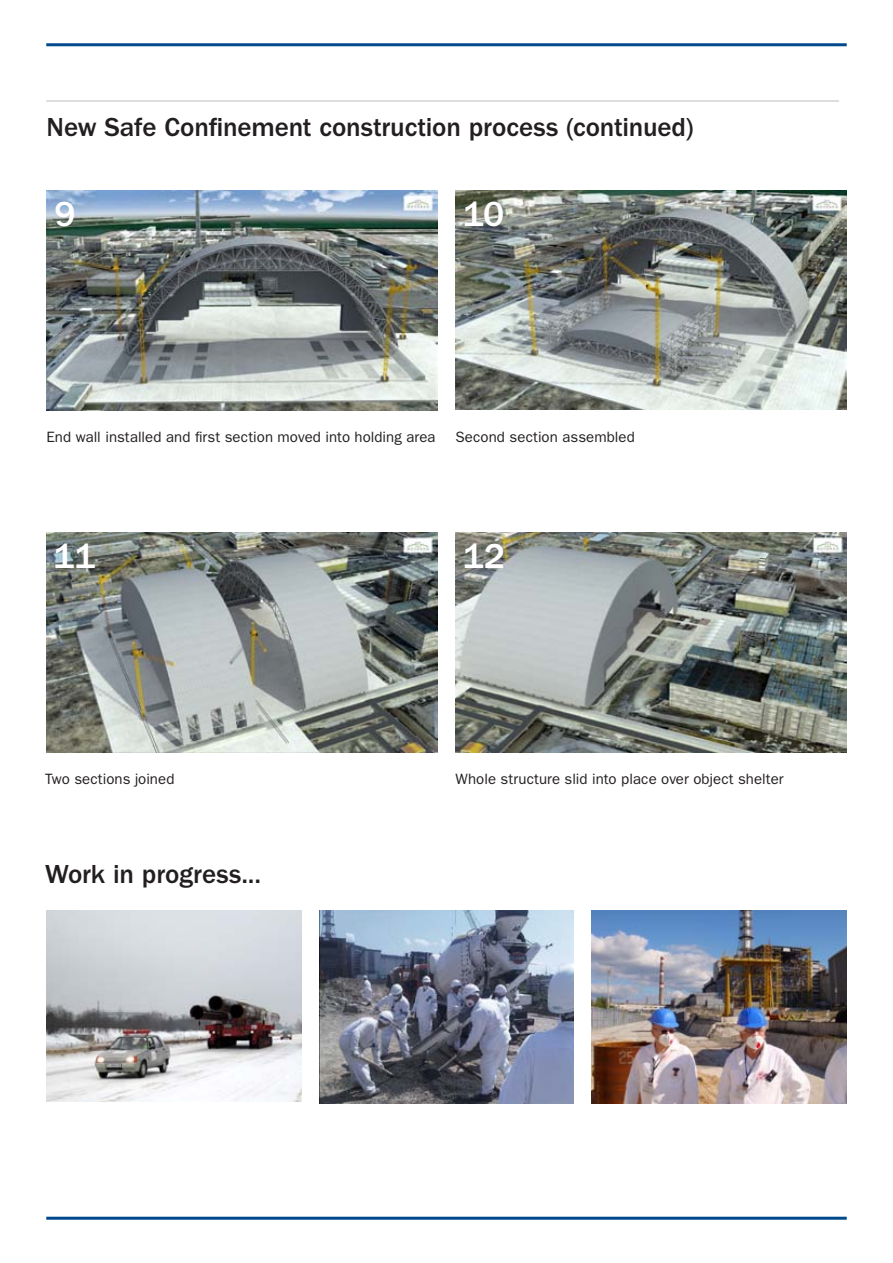
<style>
.page{position:relative;width:893px;height:1263px;background:#fff}
.page>*{position:absolute;margin:0;border:0;box-sizing:border-box;transform-origin:0 0}
.Basic_-_H3_timeline{font:500 36px "ITC Franklin Gothic Std";color:#fff}
.Basic_-_H1{font:500 27px "ITC Franklin Gothic Std";letter-spacing:-.005em;color:#231f20}
.Basic_-_H1a_-_no_lin{font:500 27px "ITC Franklin Gothic Std";letter-spacing:-.005em;color:#231f20}
.Basic_-_Body{font:15px "ITC Franklin Gothic Std";letter-spacing:.005em;color:#231f20}
</style>
<div class="page">
<hr style="left:46px;top:43px;width:801px;height:3px;background:#01498d">
<hr style="left:46px;top:1217px;width:801px;height:3px;background:#01498d">
<img style="left:46px;top:190px;width:391px;height:220px">
<img style="left:46px;top:532px;width:391px;height:220px">
<img style="left:455px;top:190px;width:392px;height:220px">
<img style="left:455px;top:532px;width:392px;height:220px">
<img style="left:46px;top:910px;width:255px;height:191px">
<img style="left:319px;top:910px;width:255px;height:194px">
<img style="left:592px;top:910px;width:255px;height:194px">
<hr style="left:46px;top:100px;width:793px;height:2px;background:#d1d2d4">
<p class="Basic_-_H1" style="left:46px;top:112px;width:649px">New Safe Confinement construction process (continued)</p>
<p class="Basic_-_H3_timeline" style="left:55px;top:194px;width:23px">9</p>
<p class="Basic_-_H3_timeline" style="left:463px;top:194px;width:43px">10</p>
<p class="Basic_-_Body" style="left:47px;top:429px;width:391px">End wall installed and first section moved into holding area</p>
<p class="Basic_-_Body" style="left:455px;top:429px;width:181px">Second section assembled</p>
<p class="Basic_-_H3_timeline" style="left:53px;top:536px;width:44px">11</p>
<p class="Basic_-_H3_timeline" style="left:463px;top:536px;width:44px">12</p>
<p class="Basic_-_Body" style="left:45px;top:771px;width:131px">Two sections joined</p>
<p class="Basic_-_H1a_-_no_lin" style="left:45px;top:859px;width:218px">Work in progress...</p>
<p class="Basic_-_Body" style="left:456px;top:771px;width:329px">Whole structure slid into place over object shelter</p>
</div>
